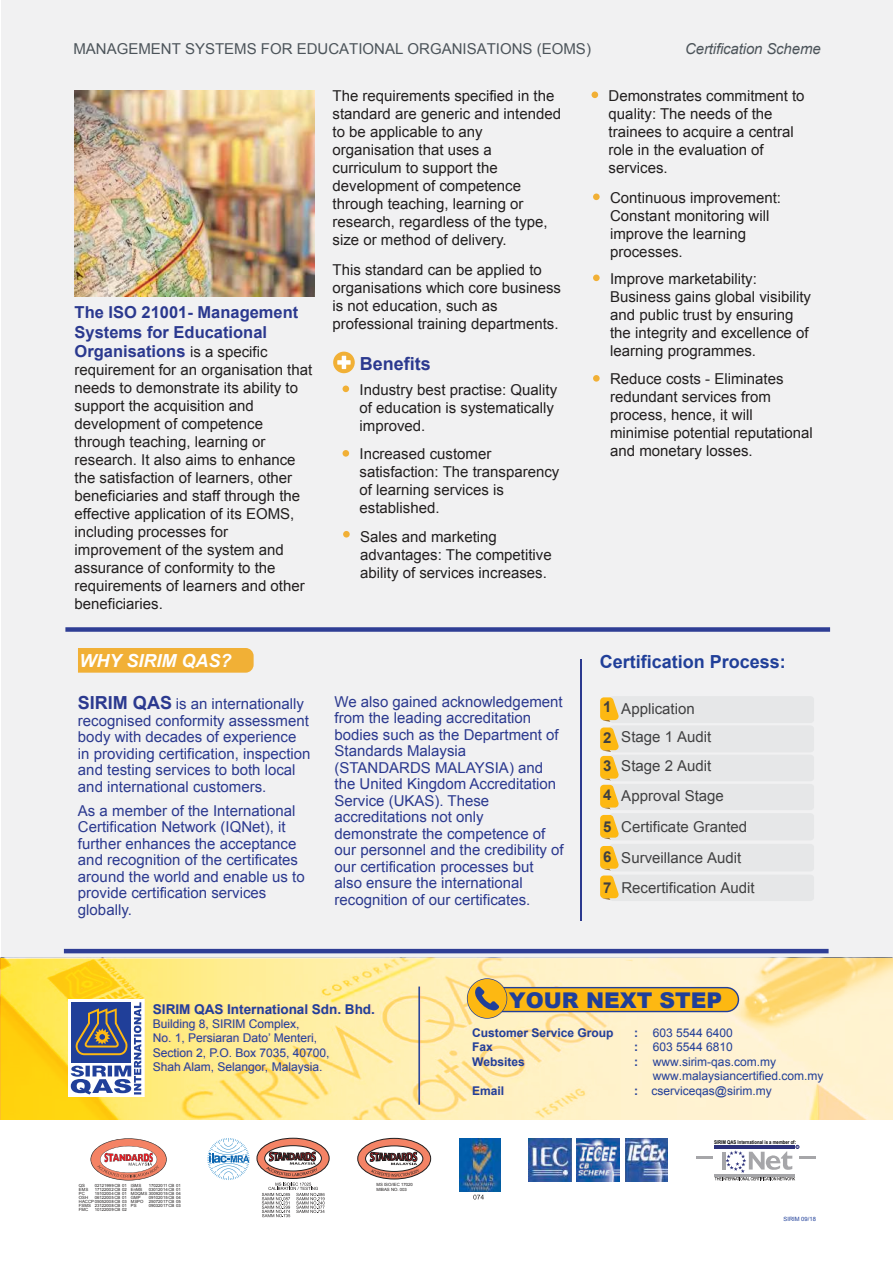
<style>
.page{position:relative;width:893px;height:1263px;background:#fff}
.page>*{position:absolute;margin:0;border:0;box-sizing:border-box;transform-origin:0 0}
.t1{font:900 21.75px "Arial";color:#203f99}
.t2{font:700 18px "Arial";color:#203f99}
.t3{font:italic 700 18px "Arial";color:#fff}
.t4{font:700 18px "Arial";color:#2b398f}
.t5{font:700 16.5px/19.8px "Arial";color:#2b398f}
.t6{font:15px/18px "Arial";color:#221f1f}
.t7{font:15px/16.5px "Arial";color:#2b398f}
.t8{font:15px/28.8px "Arial";color:#404041}
.t9{font:15px "Arial";color:#4c545a}
.t10{font:italic 15px "Arial";letter-spacing:-.01em;color:#4c545a}
.t11{font:700 15px/30.8px "Arial";color:#404041}
.t12{font:700 13.5px "Arial";color:#203f99}
.t13{font:12px/14.4px "Arial";color:#203f99}
.t14{font:700 12px "Arial";color:#203f99}
.t15{font:5.85px "Arial";color:#203f99}
.t16{font:700 5.25px "Arial";color:#020304;scale:.83 1}
.t17{font:4.35px/5.1px "Arial";color:#221f1f}
.t18{font:4.2px/4.1px "Arial";color:#221f1f}
.t19{font:500 2.85px "Helvetica Neue";color:#2c317b;scale:.8 1}
.s1{font-weight:400;font-size:15px;color:#221f1f}
.s2{font-weight:700;font-size:18px}
.s3{font-weight:700}
</style>
<div class="page">
<div style="left:1px;top:0;width:892px;height:959px;background:#f1f1f2"></div>
<hr style="left:64px;top:949px;width:765px;height:4px;background:#2f3e95">
<div style="left:609px;top:696px;width:205px;height:27px;background:#e6e7e8;border-radius:4px"></div>
<div style="left:609px;top:725px;width:205px;height:27px;background:#e6e7e8;border-radius:4px"></div>
<div style="left:609px;top:755px;width:205px;height:26px;background:#e6e7e8;border-radius:4px"></div>
<div style="left:609px;top:784px;width:205px;height:26px;background:#e6e7e8;border-radius:4px"></div>
<svg style="left:600px;top:697px;width:19px;height:112px"></svg>
<div style="left:609px;top:813px;width:205px;height:27px;background:#e6e7e8;border-radius:4px"></div>
<svg style="left:600px;top:815px;width:19px;height:24px"></svg>
<div style="left:609px;top:844px;width:205px;height:27px;background:#e6e7e8;border-radius:4px"></div>
<div style="left:609px;top:875px;width:205px;height:26px;background:#e6e7e8;border-radius:4px"></div>
<svg style="left:600px;top:846px;width:19px;height:54px"></svg>
<div style="left:65px;top:627px;width:765px;height:5px;background:#2f3e95"></div>
<hr style="left:580px;top:659px;width:2px;height:262px;background:#2b398f">
<div style="left:333px;top:352px;width:22px;height:21px;background:#f1b036;border-radius:50%"></div>
<svg style="left:337px;top:356px;width:14px;height:13px"></svg>
<div style="left:78px;top:648px;width:176px;height:25px;background:#f1b036"></div>
<div style="left:343px;top:385px;width:6px;height:7px;background:#f1b036;border-radius:50%"></div>
<img style="left:577px;top:1138px;width:43px;height:43px">
<img style="left:625px;top:1138px;width:43px;height:43px">
<img style="left:529px;top:1138px;width:43px;height:43px">
<svg style="left:358px;top:1138px;width:73px;height:41px"></svg>
<div style="left:358px;top:1138px;width:73px;height:41px;border:1px solid #221f1f;border-radius:50%"></div>
<svg style="left:366px;top:1146px;width:57px;height:25px"></svg>
<div style="left:365px;top:1146px;width:58px;height:25px;border:1px solid #221f1f;border-radius:50%"></div>
<svg style="left:370px;top:1152px;width:49px;height:25px"></svg>
<img style="left:459px;top:1138px;width:41px;height:53px">
<svg style="left:473px;top:1195px;width:11px;height:4px"></svg>
<svg style="left:262px;top:1182px;width:63px;height:36px"></svg>
<svg style="left:257px;top:1138px;width:72px;height:40px"></svg>
<div style="left:257px;top:1138px;width:72px;height:40px;border:1px solid #221f1f;border-radius:50%"></div>
<div style="left:265px;top:1146px;width:56px;height:25px;background:#fff;border-radius:50%"></div>
<div style="left:265px;top:1145px;width:57px;height:26px;border:1px solid #221f1f;border-radius:50%"></div>
<svg style="left:266px;top:1152px;width:51px;height:24px"></svg>
<svg style="left:207px;top:1138px;width:43px;height:42px"></svg>
<hr style="left:696px;top:1156px;width:16px;height:3px;background:#a6a6a9">
<hr style="left:800px;top:1156px;width:16px;height:3px;background:#a6a6a9">
<svg style="left:715px;top:1145px;width:84px;height:35px"></svg>
<svg style="left:91px;top:1138px;width:76px;height:42px"></svg>
<div style="left:343px;top:450px;width:6px;height:7px;background:#f1b036;border-radius:50%"></div>
<div style="left:343px;top:531px;width:7px;height:6px;background:#f1b036;border-radius:50%"></div>
<div style="left:592px;top:91px;width:6px;height:7px;background:#f1b036;border-radius:50%"></div>
<div style="left:593px;top:194px;width:7px;height:6px;background:#f1b036;border-radius:50%"></div>
<div style="left:593px;top:275px;width:7px;height:6px;background:#f1b036;border-radius:50%"></div>
<div style="left:593px;top:375px;width:7px;height:7px;background:#f1b036;border-radius:50%"></div>
<img style="left:75px;top:90px;width:240px;height:206px">
<svg style="left:0;top:958px;width:893px;height:162px"></svg>
<hr style="left:418px;top:986px;width:2px;height:119px;background:#203f99">
<svg style="left:467px;top:978px;width:273px;height:41px"></svg>
<div style="left:68px;top:999px;width:76px;height:97px;background:#fff"></div>
<svg style="left:71px;top:1002px;width:71px;height:92px"></svg>
<p class="t9" style="left:73px;top:43px;width:519px">MANAGEMENT SYSTEMS FOR EDUCATIONAL ORGANISATIONS (EOMS)</p>
<p class="t10" style="left:685px;top:40px;width:137px">Certification Scheme</p>
<p class="t5" style="left:75px;top:304px;width:225px">The ISO 21001- Management<br>Systems for Educational<br>Organisations <span class="s1">is a specific</span></p>
<p class="t6" style="left:75px;top:363px;width:239px">requirement for an organisation that needs to demonstrate its ability to support the acquisition and development of competence through teaching, learning or research. It also aims to enhance the satisfaction of learners, other beneficiaries and staff through the effective application of its EOMS, including processes for improvement of the system and assurance of conformity to the requirements of learners and other beneficiaries.</p>
<p class="t3" style="left:79px;top:654px;width:154px">WHY SIRIM QAS?</p>
<p class="t7" style="left:78px;top:697px;width:234px"><span class="s2">SIRIM QAS</span> is an internationally recognised conformity assessment body with decades of experience in providing certification, inspection and testing services to both local and international customers.</p>
<p class="t7" style="left:78px;top:804px;width:228px">As a member of the International<br>Certification Network (IQNet), it further enhances the acceptance and recognition of the certificates around the world and enable us to provide certification services globally.</p>
<p class="t6" style="left:333px;top:88px;width:230px">The requirements specified in the standard are generic and intended to be applicable to any organisation that uses a curriculum to support the development of competence through teaching, learning or research, regardless of the type, size or method of delivery.</p>
<p class="t6" style="left:333px;top:262px;width:230px">This standard can be applied to organisations which core business is not education, such as professional training departments.</p>
<p class="t4" style="left:360px;top:357px;width:73px">Benefits</p>
<p class="t6" style="left:360px;top:382px;width:199px">Industry best practise: Quality of education is systematically improved.</p>
<p class="t6" style="left:360px;top:446px;width:201px">Increased customer satisfaction: The transparency of learning services is established.</p>
<p class="t6" style="left:360px;top:529px;width:193px">Sales and marketing advantages: The competitive ability of services increases.</p>
<p class="t7" style="left:334px;top:695px;width:231px">We also gained acknowledgement from the leading accreditation bodies such as the Department of<br>Standards Malaysia (STANDARDS MALAYSIA) and the United Kingdom Accreditation<br>Service (UKAS). These accreditations not only demonstrate the competence of our personnel and the credibility of our certification processes but also ensure the international recognition of our certificates.</p>
<p class="t6" style="left:609px;top:88px;width:197px">Demonstrates commitment to quality: The needs of the trainees to acquire a central role in the evaluation of services.</p>
<p class="t6" style="left:610px;top:190px;width:172px">Continuous improvement:<br>Constant monitoring will improve the learning processes.</p>
<p class="t6" style="left:610px;top:271px;width:202px">Improve marketability:<br>Business gains global visibility and public trust by ensuring the integrity and excellence of learning programmes.</p>
<p class="t6" style="left:610px;top:371px;width:204px">Reduce costs - Eliminates redundant services from process, hence, it will minimise potential reputational and monetary losses.</p>
<p class="t2" style="left:600px;top:655px;width:188px">Certification Process:</p>
<p class="t11" style="left:603px;top:693px;width:10px">1<br>2</p>
<p class="t11" style="left:603px;top:753px;width:10px;line-height:28.7px">3<br>4</p>
<p class="t11" style="left:603px;top:813px;width:10px;line-height:29.7px">5<br>6</p>
<p class="t11" style="left:603px;top:874px;width:10px">7</p>
<p class="t8" style="left:621px;top:695px;width:92px">Application<br>Stage 1 Audit<br>Stage 2 Audit</p>
<p class="t8" style="left:621px;top:783px;width:104px">Approval Stage</p>
<p class="t8" style="left:621px;top:813px;width:135px;line-height:30.3px">Certificate Granted<br>Surveillance Audit<br>Recertification Audit</p>
<p class="t12" style="left:153px;top:1004px;width:224px">SIRIM QAS International Sdn. Bhd.</p>
<p class="t12" style="left:252px;top:1004px;width:7px">r</p>
<p class="t12" style="left:330px;top:1004px;width:10px">n</p>
<p class="t13" style="left:153px;top:1018px;width:178px">Building 8, SIRIM Complex,<br>No. 1, Persiaran Dato’ Menteri,<br>Section 2, P.O. Box 7035, 40700,<br>Shah Alam, Selangor, Malaysia.</p>
<p class="t13" style="left:223px;top:1032px;width:5px">r</p>
<p class="t13" style="left:292px;top:1032px;width:8px">n</p>
<p class="t18" style="left:131px;top:1183px;width:52px">ISMS<br>EnMS<br>MDQMS 30092015 CB 04<br>GMP<br>MSPO<br>PS</p>
<p class="t18" style="left:149px;top:1183px;width:34px">17022011 CB 01<br>03012014 CB 01</p>
<p class="t18" style="left:149px;top:1195px;width:34px;text-align:justify">09102015 CB 04<br>25072017 CB 05<br>09032017 CB 03</p>
<p class="t18" style="left:79px;top:1184px;width:50px">QS<br>EMS<br>PC<br>OSH<br>HACCP 05052008 CB 03<br>FSMS<br>FMC</p>
<p class="t18" style="left:95px;top:1184px;width:34px;text-align:justify">02121999 CB 01<br>17122002 CB 02<br>15102004 CB 01<br>06122005 CB 01</p>
<p class="t18" style="left:95px;top:1204px;width:34px">23122008 CB 01<br>10122009 CB 02</p>
<p class="t17" style="left:376px;top:1182px;width:38px">MS ISO/IEC 17020<br>MIBAS NO. 003</p>
<h1 class="t1" style="left:509px;top:988px;width:215px">YOUR NEXT STEP</h1>
<p class="t14" style="left:472px;top:1028px;width:143px">Customer Service Group</p>
<p class="t14" style="left:634px;top:1028px;width:5px">:</p>
<p class="t14" style="left:472px;top:1043px;width:22px">Fax</p>
<p class="t14" style="left:634px;top:1043px;width:5px">:</p>
<p class="t14" style="left:472px;top:1057px;width:54px">Websites</p>
<p class="t14" style="left:634px;top:1057px;width:5px">:</p>
<p class="t14" style="left:472px;top:1086px;width:34px">Email</p>
<p class="t13" style="left:634px;top:1084px;width:139px"><span class="s3">:</span> cserviceqas@sirim.my</p>
<p class="t13" style="left:653px;top:1027px;width:172px">603 5544 6400<br>603 5544 6810 www.sirim-qas.com.my www.malaysiancertified.com.my</p>
<p class="t16" style="left:714px;top:1139px;width:100px">SIRIM QAS International is a member of:</p>
<p class="t19" style="left:797px;top:1145px;width:4px">R</p>
<p class="t15" style="left:783px;top:1216px;width:34px">SIRIM 09/18</p>
</div>
